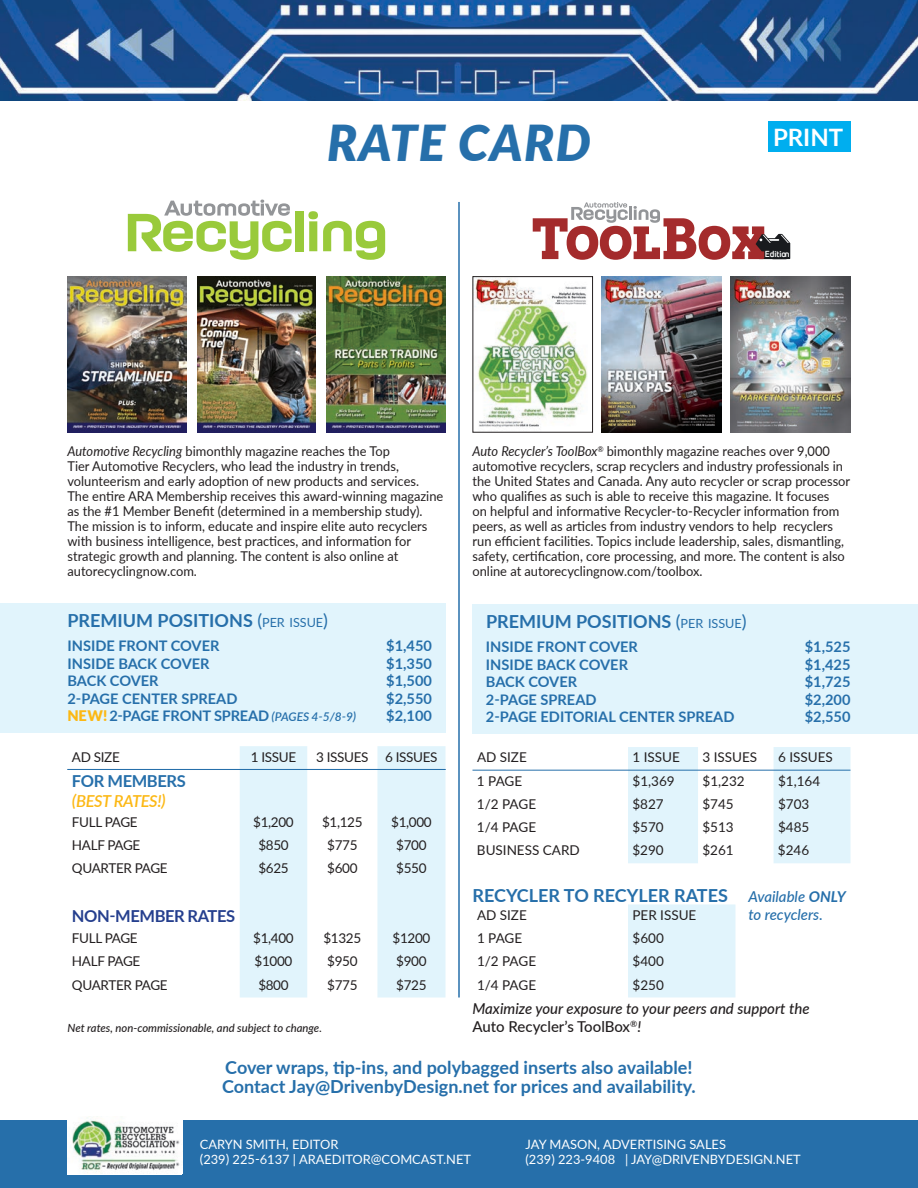
<style>
.page{position:relative;width:918px;height:1188px;background:#fff}
.page>*{position:absolute;margin:0;border:0;box-sizing:border-box;transform-origin:0 0}
.t1{font:italic 900 49.5px "Lato";letter-spacing:.025em;color:#266faa}
.t2{font:700 24px "Lato";color:#fff}
.t3{font:700 18px/19.5px "Lato";color:#266faa}
.t4{font:700 16.5px "Lato";letter-spacing:-.025em;color:#253f8e}
.t5{font:italic 600 16.5px "Lato";letter-spacing:-.025em;color:#fcb814}
.t6{font:700 16.5px "Lato";letter-spacing:-.025em;color:#266faa}
.t7{font:italic 500 15px/18px "Lato";color:#231f20}
.t8{font:italic 500 15px/18px "Lato";color:#266faa}
.t9{font:700 14.55px "Lato";color:#266faa}
.t10{font:13.5px/15px "Lato";color:#231f20;scale:.95 1}
.t11{font:13.5px "Lato";color:#231f20}
.t12{font:13.5px "Lato";letter-spacing:-.025em;color:#231f20}
.t13{font:12.9px/15.5px "Lato";color:#fff}
.t14{font:italic 500 11.25px "Lato";color:#231f20}
.t15{font:700 8.55px "Uni Neue";color:#fff}
.s1{font-style:italic}
.s2{font-weight:400}
.s3{font-weight:400;font-size:12.6px}
.s4{font-weight:900;color:#fcb814}
.s5{font-weight:600;font-style:italic;font-size:12px}
.s6{font-weight:700}
.s7{font-style:normal}
</style>
<div class="page">
<div style="left:0;top:1120px;width:918px;height:68px;background:#266faa"></div>
<img style="left:68px;top:1117px;width:114px;height:57px">
<div style="left:0;top:603px;width:446px;height:130px;background:#e1f4fc"></div>
<div style="left:472px;top:604px;width:446px;height:129px;background:#e1f4fc"></div>
<img style="left:68px;top:276px;width:118px;height:157px">
<img style="left:474px;top:278px;width:114px;height:149px">
<div style="left:472px;top:276px;width:121px;height:157px;border:1px solid #231f20"></div>
<svg style="left:240px;top:746px;width:206px;height:252px;fill:#e1f4fc"></svg>
<img style="left:197px;top:276px;width:119px;height:157px">
<img style="left:601px;top:276px;width:121px;height:157px">
<img style="left:327px;top:276px;width:118px;height:157px">
<img style="left:730px;top:276px;width:120px;height:157px">
<img style="left:0;top:0;width:918px;height:101px">
<svg style="left:128px;top:200px;width:164px;height:60px"></svg>
<div style="left:296px;top:211px;width:8px;height:40px;background:#99ca3b"></div>
<svg style="left:308px;top:211px;width:77px;height:49px"></svg>
<svg style="left:628px;top:747px;width:222px;height:116px"></svg>
<div style="left:628px;top:904px;width:107px;height:93px;background:#e1f4fc"></div>
<div style="left:768px;top:122px;width:82px;height:30px;background:#00aeef"></div>
<hr style="left:68px;top:769px;width:378px;height:1px;background:#266faa">
<hr style="left:472px;top:770px;width:378px;height:1px;background:#266faa">
<hr style="left:458px;top:202px;width:2px;height:796px;background:#266faa">
<svg style="left:533px;top:202px;width:257px;height:58px"></svg>
<h1 class="t1" style="left:327px;top:106px;width:265px">RATE CARD</h1>
<h2 class="t2" style="left:773px;top:119px;width:72px">PRINT</h2>
<p class="t15" style="left:765px;top:249px;width:26px">Edition</p>
<p class="t10" style="left:68px;top:443px;width:397px"><span class="s1">Automotive Recycling</span> bimonthly magazine reaches the Top<br>Tier Automotive Recyclers, who lead the industry in trends, volunteerism and early adoption of new products and services.<br>The entire ARA Membership receives this award-winning magazine as the #1 Member Benefit (determined in a membership study).<br>The mission is to inform, educate and inspire elite auto recyclers with business intelligence, best practices, and information for strategic growth and planning. The content is also online at autorecyclingnow.com.</p>
<p class="t10" style="left:473px;top:443px;width:399px"><span class="s1">Auto Recycler’s ToolBox</span><sup>®</sup> bimonthly magazine reaches over 9,000 automotive recyclers, scrap recyclers and industry professionals in the United States and Canada. Any auto recycler or scrap processor who qualifies as such is able to receive this magazine. It focuses<br>on helpful and informative Recycler-to-Recycler information from peers, as well as articles from industry vendors to help recyclers run efficient facilities. Topics include leadership, sales, dismantling, safety, certification, core processing, and more. The content is also online at autorecyclingnow.com/toolbox.</p>
<h3 class="t3" style="left:68px;top:610px;width:262px">PREMIUM POSITIONS <span class="s2">(</span><span class="s3">PER ISSUE</span><span class="s2">)</span></h3>
<h3 class="t3" style="left:486px;top:611px;width:262px">PREMIUM POSITIONS <span class="s2">(</span><span class="s3">PER ISSUE</span><span class="s2">)</span></h3>
<p class="t9" style="left:68px;top:635px;width:154px">INSIDE FRONT COVER</p>
<p class="t9" style="left:386px;top:635px;width:47px">$1,450</p>
<p class="t9" style="left:68px;top:653px;width:144px">INSIDE BACK COVER</p>
<p class="t9" style="left:386px;top:653px;width:47px">$1,350</p>
<p class="t9" style="left:68px;top:670px;width:93px">BACK COVER</p>
<p class="t9" style="left:386px;top:670px;width:47px">$1,500</p>
<p class="t9" style="left:68px;top:688px;width:171px">2-PAGE CENTER SPREAD</p>
<p class="t9" style="left:386px;top:688px;width:47px">$2,550</p>
<p class="t9" style="left:68px;top:705px;width:290px"><span class="s4">NEW!</span> 2-PAGE FRONT SPREAD <span class="s5">(PAGES 4-5/8-9)</span></p>
<p class="t9" style="left:386px;top:705px;width:47px">$2,100</p>
<p class="t11" style="left:72px;top:747px;width:49px">AD SIZE</p>
<p class="t11" style="left:251px;top:747px;width:47px">1 ISSUE</p>
<p class="t12" style="left:316px;top:747px;width:123px">3 ISSUES 6 ISSUES</p>
<p class="t6" style="left:72px;top:769px;width:115px">FOR MEMBERS</p>
<p class="t5" style="left:72px;top:789px;width:95px">(BEST RATES!)</p>
<p class="t12" style="left:72px;top:812px;width:67px">FULL PAGE</p>
<p class="t11" style="left:253px;top:812px;width:42px">$1,200</p>
<p class="t11" style="left:322px;top:812px;width:42px">$1,125</p>
<p class="t11" style="left:391px;top:812px;width:42px">$1,000</p>
<p class="t12" style="left:72px;top:836px;width:70px">HALF PAGE</p>
<p class="t11" style="left:258px;top:836px;width:32px">$850</p>
<p class="t11" style="left:327px;top:836px;width:32px">$775</p>
<p class="t11" style="left:396px;top:836px;width:32px">$700</p>
<p class="t12" style="left:72px;top:859px;width:97px">QUARTER PAGE</p>
<p class="t11" style="left:258px;top:859px;width:32px">$625</p>
<p class="t11" style="left:327px;top:859px;width:32px">$600</p>
<p class="t11" style="left:396px;top:859px;width:32px">$550</p>
<p class="t4" style="left:72px;top:904px;width:165px">NON-MEMBER RATES</p>
<p class="t12" style="left:72px;top:928px;width:67px">FULL PAGE</p>
<p class="t11" style="left:253px;top:928px;width:42px">$1,400</p>
<p class="t11" style="left:323px;top:928px;width:39px">$1325</p>
<p class="t11" style="left:393px;top:928px;width:39px">$1200</p>
<p class="t12" style="left:72px;top:952px;width:70px">HALF PAGE</p>
<p class="t11" style="left:255px;top:952px;width:39px">$1000</p>
<p class="t11" style="left:327px;top:952px;width:32px">$950</p>
<p class="t11" style="left:396px;top:952px;width:32px">$900</p>
<p class="t12" style="left:72px;top:975px;width:97px">QUARTER PAGE</p>
<p class="t11" style="left:258px;top:975px;width:32px">$800</p>
<p class="t11" style="left:327px;top:975px;width:32px">$775</p>
<p class="t11" style="left:396px;top:975px;width:32px">$725</p>
<p class="t9" style="left:486px;top:636px;width:154px">INSIDE FRONT COVER</p>
<p class="t9" style="left:805px;top:636px;width:47px">$1,525</p>
<p class="t9" style="left:486px;top:653px;width:144px">INSIDE BACK COVER</p>
<p class="t9" style="left:805px;top:653px;width:47px">$1,425</p>
<p class="t9" style="left:486px;top:671px;width:93px">BACK COVER</p>
<p class="t9" style="left:805px;top:671px;width:47px">$1,725</p>
<p class="t9" style="left:486px;top:689px;width:112px">2-PAGE SPREAD</p>
<p class="t9" style="left:805px;top:689px;width:47px">$2,200</p>
<p class="t9" style="left:486px;top:706px;width:250px">2-PAGE EDITORIAL CENTER SPREAD</p>
<p class="t9" style="left:805px;top:706px;width:47px">$2,550</p>
<p class="t11" style="left:477px;top:748px;width:51px">AD SIZE</p>
<p class="t11" style="left:633px;top:748px;width:49px">1 ISSUE</p>
<p class="t11" style="left:703px;top:748px;width:56px">3 ISSUES</p>
<p class="t11" style="left:778px;top:748px;width:56px">6 ISSUES</p>
<p class="t11" style="left:477px;top:771px;width:47px">1 PAGE</p>
<p class="t11" style="left:633px;top:771px;width:44px">$1,369</p>
<p class="t11" style="left:703px;top:771px;width:44px">$1,232</p>
<p class="t11" style="left:778px;top:771px;width:44px">$1,164</p>
<p class="t11" style="left:477px;top:794px;width:61px">1/2 PAGE</p>
<p class="t11" style="left:632px;top:794px;width:33px">$827</p>
<p class="t11" style="left:702px;top:794px;width:33px">$745</p>
<p class="t11" style="left:778px;top:794px;width:33px">$703</p>
<p class="t11" style="left:477px;top:818px;width:61px">1/4 PAGE</p>
<p class="t11" style="left:632px;top:818px;width:33px">$570</p>
<p class="t11" style="left:702px;top:818px;width:33px">$513</p>
<p class="t11" style="left:778px;top:818px;width:33px">$485</p>
<p class="t11" style="left:477px;top:841px;width:104px">BUSINESS CARD</p>
<p class="t11" style="left:632px;top:841px;width:33px">$290</p>
<p class="t11" style="left:702px;top:841px;width:33px">$261</p>
<p class="t11" style="left:778px;top:841px;width:33px">$246</p>
<h3 class="t3" style="left:473px;top:885px;width:257px">RECYCLER TO RECYLER RATES</h3>
<p class="t11" style="left:477px;top:905px;width:51px">AD SIZE</p>
<p class="t11" style="left:633px;top:905px;width:65px">PER ISSUE</p>
<p class="t11" style="left:477px;top:929px;width:47px">1 PAGE</p>
<p class="t11" style="left:633px;top:929px;width:33px">$600</p>
<p class="t11" style="left:477px;top:952px;width:61px">1/2 PAGE</p>
<p class="t11" style="left:633px;top:952px;width:33px">$400</p>
<p class="t11" style="left:477px;top:975px;width:61px">1/4 PAGE</p>
<p class="t11" style="left:633px;top:975px;width:33px">$250</p>
<p class="t8" style="left:748px;top:887px;width:99px">Available <span class="s6">ONLY </span>to recyclers.</p>
<p class="t7" style="left:472px;top:998px;width:339px">Maximize your exposure to your peers and support the<br><span class="s7">Auto Recycler’s ToolBox</span><sup>®</sup>!</p>
<h3 class="t3" style="left:222px;top:1057px;width:475px">Cover wraps, tip-ins, and polybagged inserts also available!<br>Contact Jay@DrivenbyDesign.net for prices and availability.</h3>
<p class="t14" style="left:68px;top:1019px;width:256px">Net rates, non-commissionable, and subject to change.</p>
<p class="t13" style="left:200px;top:1136px;width:273px">CARYN SMITH, EDITOR<br>(239) 225-6137 | ARAEDITOR@COMCAST.NET</p>
<p class="t13" style="left:526px;top:1136px;width:277px">JAY MASON, ADVERTISING SALES<br>(239) 223-9408 | JAY@DRIVENBYDESIGN.NET</p>
</div>
